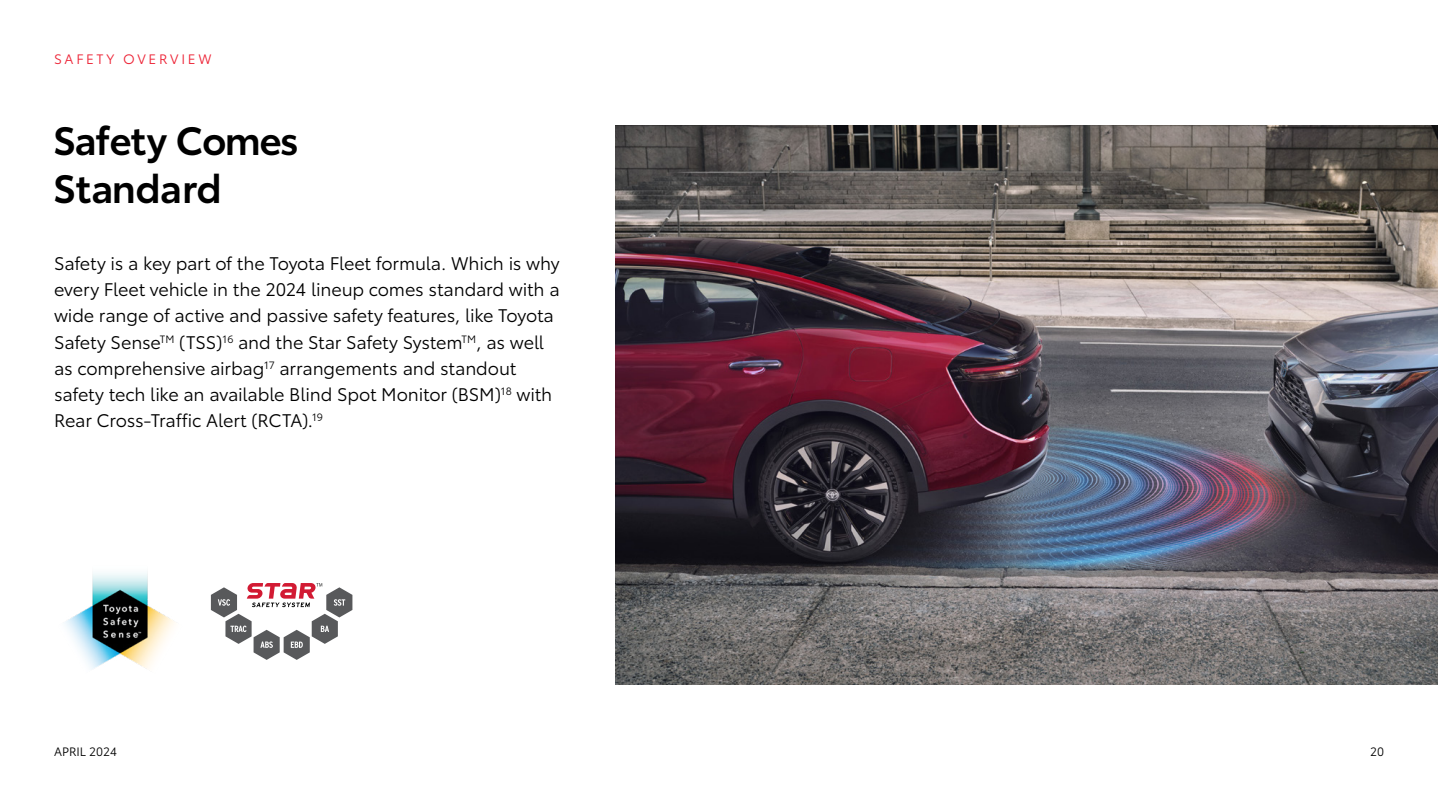
<style>
.page{position:relative;width:1438px;height:810px;background:#fff}
.page>*{position:absolute;margin:0;border:0;box-sizing:border-box;transform-origin:0 0}
.t1{font:600 39px "Toyota Type";letter-spacing:-.02em;color:#000}
.t2{font:18px/26.1px "Toyota Type";letter-spacing:-.01em;color:#000}
.t3{font:13.5px "Toyota Type";letter-spacing:.2em;color:#ed2235}
.t4{font:12px "Toyota Type";color:#000}
</style>
<div class="page">
<img style="left:616px;top:126px;width:822px;height:559px">
<img style="left:65px;top:573px;width:110px;height:96px">
<svg style="left:211px;top:583px;width:141px;height:77px"></svg>
<p class="t3" style="left:54px;top:49px;width:159px">SAFETY OVERVIEW</p>
<p class="t1" style="left:53px;top:111px;width:247px">Safety Comes</p>
<p class="t1" style="left:53px;top:159px;width:170px">Standard</p>
<p class="t2" style="left:54px;top:249px;width:507px">Safety is a key part of the Toyota Fleet formula. Which is why</p>
<p class="t2" style="left:54px;top:275px;width:507px">every Fleet vehicle in the 2024 lineup comes standard with a wide range of active and passive safety features, like Toyota<br>Safety Sense<sup>TM</sup> (TSS)<sup>16</sup> and the Star Safety System<sup>TM</sup>, as well</p>
<p class="t2" style="left:54px;top:354px;width:464px">as comprehensive airbag<sup>17</sup> arrangements and standout</p>
<p class="t2" style="left:54px;top:380px;width:500px">safety tech like an available Blind Spot Monitor (BSM)<sup>18</sup> with</p>
<p class="t2" style="left:54px;top:406px;width:270px">Rear Cross-Traffic Alert (RCTA).<sup>19</sup></p>
<p class="t4" style="left:54px;top:743px;width:65px">APRIL 2024</p>
<p class="t4" style="left:1370px;top:743px;width:15px">20</p>
</div>
